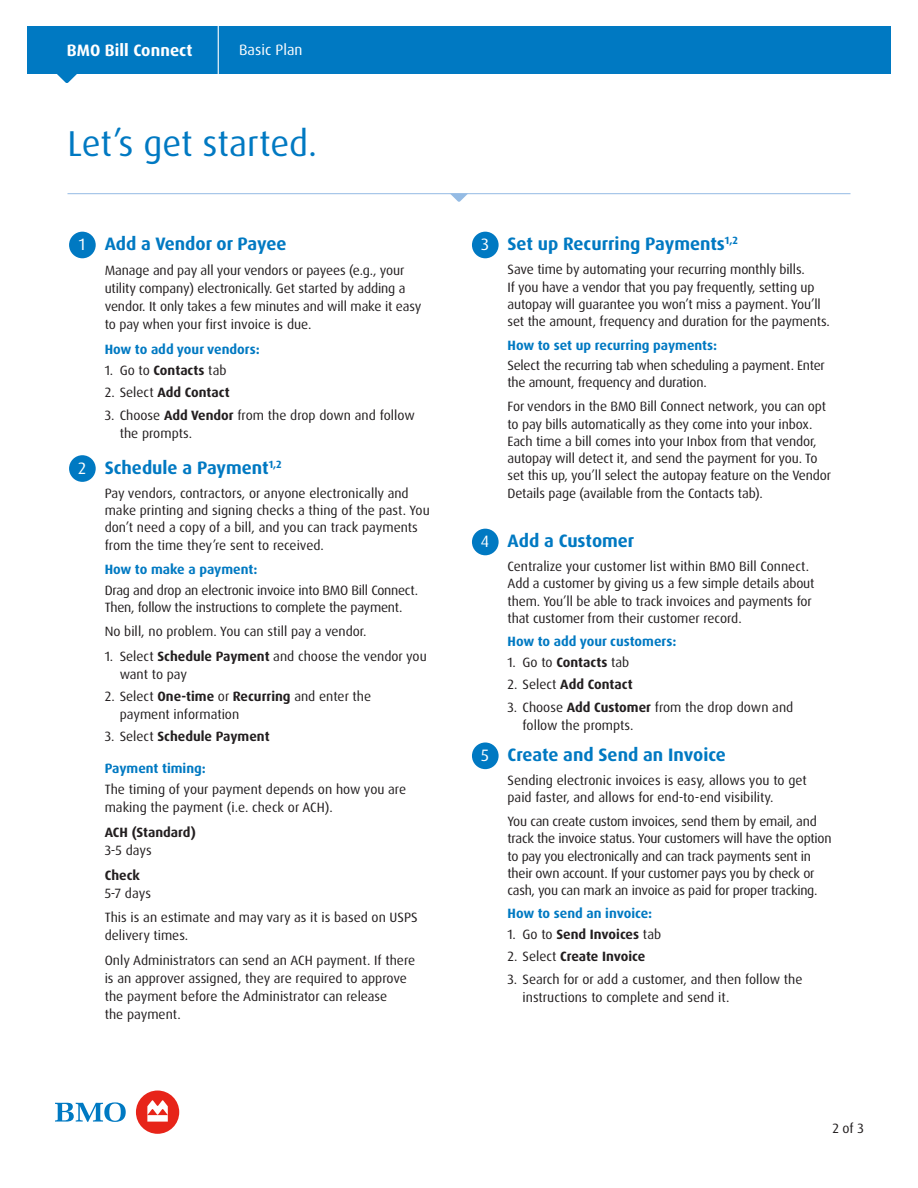
<style>
.page{position:relative;width:918px;height:1188px;background:#fff}
.page>*{position:absolute;margin:0;border:0;box-sizing:border-box;transform-origin:0 0}
.Intro_Copy_Blue{font:36px "Dax Pro";letter-spacing:-.005em;color:#0079c2}
.Numbered_Heading__H3{font:700 18px "Dax Pro";color:#0079c2}
.t1{font:700 16.5px "Dax Pro";letter-spacing:.005em;color:#fff}
.t2{font:15px "Dax Pro";color:#fff}
.Body_Copy{font:13.5px/17.2px "Dax Pro";letter-spacing:-.01em;color:#231f20}
.Paragraph_Subhead__H4{font:700 13.5px "Dax Pro";color:#0079c2}
.Paragraph_Subhead__H4-2{font:700 13.5px "Dax Pro";color:#231f20}
.s1{font-weight:400;font-size:16.5px;color:#fff}
.s2{font-weight:700}
.s3{font-weight:400}
</style>
<div class="page">
<hr style="left:68px;top:193px;width:782px;height:1px;background:#94bbe4">
<svg style="left:450px;top:194px;width:18px;height:8px"></svg>
<svg style="left:55px;top:1102px;width:71px;height:20px"></svg>
<div style="left:136px;top:1091px;width:43px;height:43px;background:#e72419;border-radius:50%"></div>
<svg style="left:147px;top:1100px;width:21px;height:22px"></svg>
<div style="left:69px;top:232px;width:27px;height:26px;background:#0079c2;border-radius:50%"></div>
<div style="left:472px;top:232px;width:27px;height:26px;background:#0079c2;border-radius:50%"></div>
<div style="left:472px;top:529px;width:27px;height:26px;background:#0079c2;border-radius:50%"></div>
<div style="left:472px;top:743px;width:27px;height:26px;background:#0079c2;border-radius:50%"></div>
<div style="left:69px;top:455px;width:27px;height:27px;background:#0079c2;border-radius:50%"></div>
<div style="left:27px;top:26px;width:864px;height:47px;background:#0079c2"></div>
<svg style="left:56px;top:73px;width:22px;height:10px"></svg>
<hr style="left:218px;top:15px;width:1px;height:68px;background:#fff">
<p class="t1" style="left:67px;top:39px;width:127px">BMO Bill Connect</p>
<p class="t2" style="left:239px;top:40px;width:65px">Basic Plan</p>
<p class="Intro_Copy_Blue" style="left:68px;top:120px;width:251px">Let’s get started.</p>
<h3 class="Numbered_Heading__H3" style="left:79px;top:232px;width:209px"><span class="s1">1</span> Add a Vendor or Payee</h3>
<p class="Body_Copy" style="left:105px;top:262px;width:318px;line-height:18px">Manage and pay all your vendors or payees (e.g., your utility company) electronically. Get started by adding a vendor. It only takes a few minutes and will make it easy to pay when your first invoice is due.</p>
<h4 class="Paragraph_Subhead__H4" style="left:105px;top:340px;width:157px">How to add your vendors:</h4>
<p class="Body_Copy" style="left:105px;top:362px;width:123px">1. Go to <span class="s2">Contacts</span> tab</p>
<p class="Paragraph_Subhead__H4-2" style="left:105px;top:384px;width:127px"><span class="s3">2. Select</span> Add Contact</p>
<p class="Body_Copy" style="left:120px;top:406px;width:297px;line-height:18px;text-indent:-15px">3. Choose <span class="s2">Add Vendor</span> from the drop down and follow the prompts.</p>
<h3 class="Numbered_Heading__H3" style="left:78px;top:456px;width:205px"><span class="s1">2</span> Schedule a Payment<sup>1,2</sup></h3>
<p class="Body_Copy" style="left:105px;top:485px;width:327px">Pay vendors, contractors, or anyone electronically and make printing and signing checks a thing of the past. You don’t need a copy of a bill, and you can track payments from the time they’re sent to received.</p>
<h4 class="Paragraph_Subhead__H4" style="left:105px;top:561px;width:154px">How to make a payment:</h4>
<p class="Body_Copy" style="left:105px;top:582px;width:315px">Drag and drop an electronic invoice into BMO Bill Connect.<br>Then, follow the instructions to complete the payment.</p>
<p class="Body_Copy" style="left:105px;top:623px;width:263px">No bill, no problem. You can still pay a vendor.</p>
<p class="Body_Copy" style="left:120px;top:647px;width:309px;line-height:18px;text-indent:-15px">1. Select <span class="s2">Schedule Payment</span> and choose the vendor you want to pay</p>
<p class="Body_Copy" style="left:120px;top:687px;width:253px;line-height:18px;text-indent:-15px">2. Select <span class="s2">One-time</span> or <span class="s2">Recurring</span> and enter the payment information</p>
<p class="Paragraph_Subhead__H4-2" style="left:105px;top:728px;width:166px"><span class="s3">3. Select</span> Schedule Payment</p>
<h4 class="Paragraph_Subhead__H4" style="left:105px;top:759px;width:103px">Payment timing:</h4>
<p class="Body_Copy" style="left:105px;top:781px;width:303px;line-height:18px">The timing of your payment depends on how you are making the payment (i.e. check or ACH).</p>
<h4 class="Paragraph_Subhead__H4-2" style="left:105px;top:823px;width:93px">ACH (Standard)</h4>
<p class="Body_Copy" style="left:105px;top:842px;width:48px">3-5 days</p>
<h4 class="Paragraph_Subhead__H4-2" style="left:105px;top:866px;width:37px">Check</h4>
<p class="Body_Copy" style="left:105px;top:884px;width:48px">5-7 days</p>
<p class="Body_Copy" style="left:105px;top:909px;width:315px;line-height:18px">This is an estimate and may vary as it is based on USPS delivery times.</p>
<p class="Body_Copy" style="left:105px;top:952px;width:312px;line-height:18px">Only Administrators can send an ACH payment. If there is an approver assigned, they are required to approve the payment before the Administrator can release<br>the payment.</p>
<h3 class="Numbered_Heading__H3" style="left:481px;top:232px;width:258px"><span class="s1">3</span> Set up Recurring Payments<sup>1,2</sup></h3>
<p class="Body_Copy" style="left:508px;top:261px;width:324px">Save time by automating your recurring monthly bills.<br>If you have a vendor that you pay frequently, setting up autopay will guarantee you won’t miss a payment. You’ll set the amount, frequency and duration for the payments.</p>
<h4 class="Paragraph_Subhead__H4" style="left:508px;top:336px;width:211px">How to set up recurring payments:</h4>
<p class="Body_Copy" style="left:508px;top:357px;width:319px">Select the recurring tab when scheduling a payment. Enter the amount, frequency and duration.</p>
<p class="Body_Copy" style="left:508px;top:398px;width:325px">For vendors in the BMO Bill Connect network, you can opt to pay bills automatically as they come into your inbox.<br>Each time a bill comes into your Inbox from that vendor, autopay will detect it, and send the payment for you. To set this up, you’ll select the autopay feature on the Vendor Details page (available from the Contacts tab).</p>
<h3 class="Numbered_Heading__H3" style="left:481px;top:529px;width:155px"><span class="s1">4</span> Add a Customer</h3>
<p class="Body_Copy" style="left:508px;top:558px;width:309px">Centralize your customer list within BMO Bill Connect.<br>Add a customer by giving us a few simple details about them. You’ll be able to track invoices and payments for that customer from their customer record.</p>
<h4 class="Paragraph_Subhead__H4" style="left:508px;top:633px;width:170px">How to add your customers:</h4>
<p class="Body_Copy" style="left:508px;top:654px;width:123px">1. Go to <span class="s2">Contacts</span> tab</p>
<p class="Paragraph_Subhead__H4-2" style="left:508px;top:676px;width:127px"><span class="s3">2. Select</span> Add Contact</p>
<p class="Body_Copy" style="left:523px;top:698px;width:272px;line-height:18px;text-indent:-15px">3. Choose <span class="s2">Add Customer</span> from the drop down and follow the prompts.</p>
<h3 class="Numbered_Heading__H3" style="left:481px;top:743px;width:246px"><span class="s1">5</span> Create and Send an Invoice</h3>
<p class="Body_Copy" style="left:508px;top:772px;width:301px">Sending electronic invoices is easy, allows you to get paid faster, and allows for end-to-end visibility.</p>
<p class="Body_Copy" style="left:508px;top:813px;width:326px">You can create custom invoices, send them by email, and track the invoice status. Your customers will have the option to pay you electronically and can track payments sent in their own account. If your customer pays you by check or cash, you can mark an invoice as paid for proper tracking.</p>
<h4 class="Paragraph_Subhead__H4" style="left:508px;top:905px;width:146px">How to send an invoice:</h4>
<p class="Paragraph_Subhead__H4-2" style="left:508px;top:926px;width:155px"><span class="s3">1. Go to</span> Send Invoices <span class="s3">tab</span></p>
<p class="Paragraph_Subhead__H4-2" style="left:508px;top:948px;width:139px"><span class="s3">2. Select</span> Create Invoice</p>
<p class="Body_Copy" style="left:523px;top:970px;width:281px;line-height:18px;text-indent:-15px">3. Search for or add a customer, and then follow the instructions to complete and send it.</p>
<p class="Body_Copy" style="left:832px;top:1120px;width:33px">2 of 3</p>
</div>
